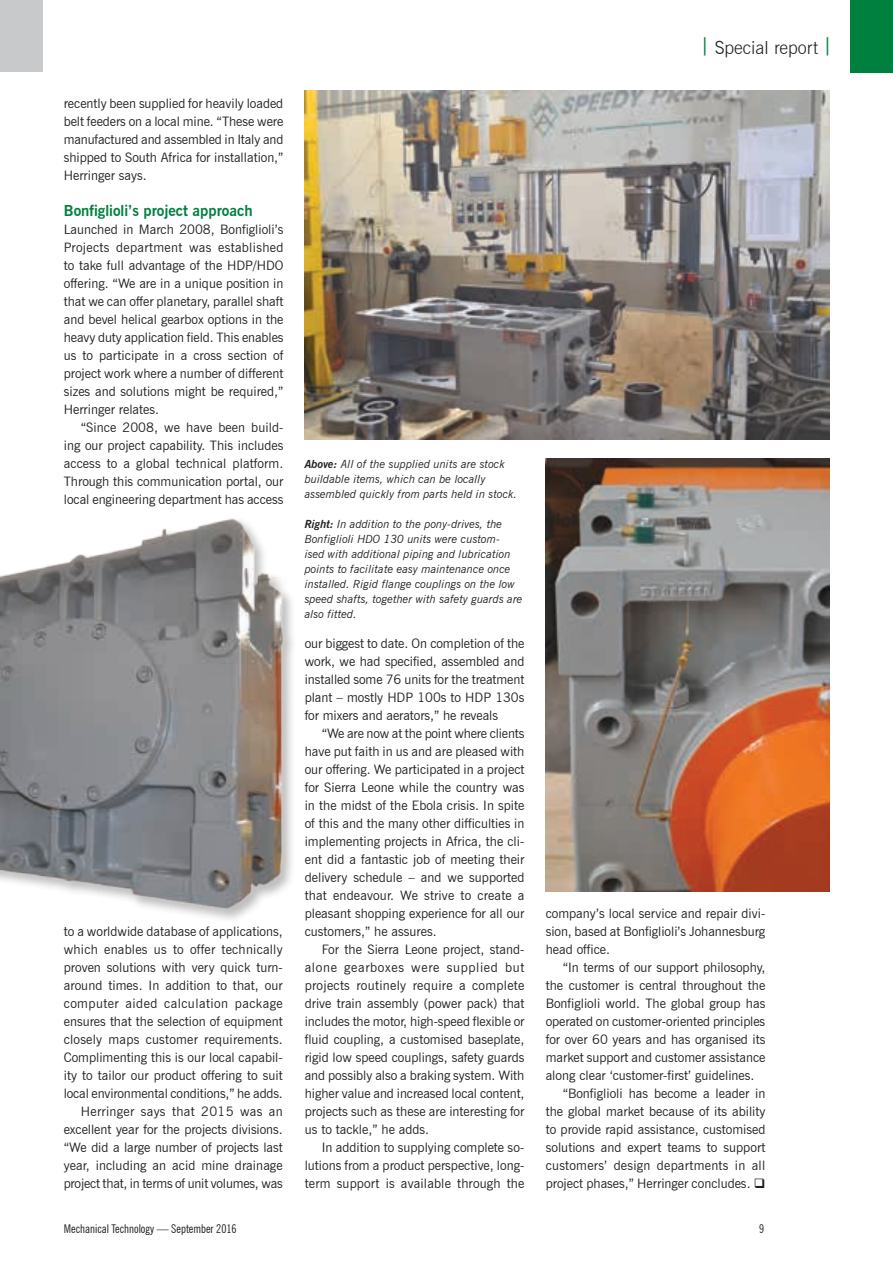
<style>
.page{position:relative;width:893px;height:1263px;background:#fff}
.page>*{position:absolute;margin:0;border:0;box-sizing:border-box;transform-origin:0 0}
.t1{font:300 18px "News Gothic BT";color:#231f20}
.t2{font:700 15px "News Gothic BT";color:#00803e}
.t3{font:13.05px/18px "News Gothic BT";color:#231f20;text-align:justify}
.t4{font:13.05px "News Gothic BT";letter-spacing:.02em;color:#231f20}
.t5{font:condensed 12px "News Gothic BT";color:#231f20}
.t6{font:italic 11.25px/15px "News Gothic BT";color:#231f20}
.s1{font-weight:700}
.s2{color:#00803e}
</style>
<div class="page">
<div style="left:0;top:0;width:43px;height:72px;background:#c7c9cb"></div>
<div style="left:851px;top:0;width:42px;height:72px;background:#00803e"></div>
<img style="left:305px;top:90px;width:524px;height:350px">
<img style="left:546px;top:458px;width:283px;height:434px">
<img style="left:0;top:518px;width:293px;height:396px">
<p class="t3" style="left:64px;top:94px;width:221px">recently been supplied for heavily loaded belt feeders on a local mine. “These were manufactured and assembled in Italy and shipped to South Africa for installation,” Herringer says.</p>
<p class="t2" style="left:64px;top:202px;width:190px">Bonfiglioli’s project approach</p>
<p class="t3" style="left:64px;top:220px;width:221px">Launched in March 2008, Bonfiglioli’s Projects department was established to take full advantage of the HDP/HDO offering. “We are in a unique position in that we can offer planetary, parallel shaft and bevel helical gearbox options in the heavy duty application field. This enables us to participate in a cross section of project work where a number of different sizes and solutions might be required,” Herringer relates.</p>
<p class="t3" style="left:64px;top:418px;width:221px;text-indent:17px">“Since 2008, we have been build&shy;ing our project capability. This includes access to a global technical platform.<br>Through this communication portal, our local engineering department has access</p>
<p class="t3" style="left:64px;top:922px;width:221px;text-align:right">to a worldwide database of applications, which enables us to offer technically proven solutions with very quick turn&shy;around times. In addition to that, our computer aided calculation package ensures that the selection of equipment closely maps customer requirements.<br>Complimenting this is our local capabil&shy;ity to tailor our product offering to suit local environmental conditions,” he adds.<br>Herringer says that 2015 was an excellent year for the projects divisions. “We did a large number of projects last year, including an acid mine drainage project that, in terms of unit volumes, was</p>
<p class="t6" style="left:305px;top:457px;width:214px"><span class="s1">Above:</span> All of the supplied units are stock buildable items, which can be locally assembled quickly from parts held in stock.</p>
<p class="t6" style="left:305px;top:517px;width:219px"><span class="s1">Right:</span> In addition to the pony-drives, the Bonfiglioli HDO 130 units were custom&shy;ised with additional piping and lubrication points to facilitate easy maintenance once installed. Rigid flange couplings on the low speed shafts, together with safety guards are also fitted.</p>
<p class="t3" style="left:305px;top:634px;width:221px">our biggest to date. On completion of the work, we had specified, assembled and installed some 76 units for the treatment plant – mostly HDP 100s to HDP 130s for mixers and aerators,” he reveals</p>
<p class="t3" style="left:305px;top:724px;width:221px;text-indent:17px">“We are now at the point where clients have put faith in us and are pleased with our offering. We participated in a project for Sierra Leone while the country was in the midst of the Ebola crisis. In spite of this and the many other difficulties in implementing projects in Africa, the cli&shy;ent did a fantastic job of meeting their delivery schedule – and we supported that endeavour. We strive to create a pleasant shopping experience for all our customers,” he assures.</p>
<p class="t3" style="left:305px;top:940px;width:221px;text-indent:17px">For the Sierra Leone project, stand&shy;alone gearboxes were supplied but projects routinely require a complete drive train assembly (power pack) that includes the motor, high-speed flexible or fluid coupling, a customised baseplate, rigid low speed couplings, safety guards and possibly also a braking system. With higher value and increased local content, projects such as these are interesting for us to tackle,” he adds.</p>
<p class="t3" style="left:305px;top:1138px;width:221px;text-indent:17px">In addition to supplying complete so&shy;lutions from a product perspective, long&shy;term support is available through the</p>
<h1 class="t1" style="left:700px;top:37px;width:133px"><span class="s2">⎪</span> Special report <span class="s2">⎪</span></h1>
<p class="t3" style="left:546px;top:904px;width:221px">company’s local service and repair divi&shy;sion, based at Bonfiglioli’s Johannesburg head office.</p>
<p class="t3" style="left:563px;top:958px;width:204px">“In terms of our support philosophy,</p>
<p class="t3" style="left:546px;top:976px;width:221px">the customer is central throughout the</p>
<p class="t3" style="left:546px;top:994px;width:221px">Bonfiglioli world. The global group has</p>
<p class="t3" style="left:546px;top:1012px;width:221px">operated on customer-oriented principles</p>
<p class="t3" style="left:546px;top:1030px;width:221px">for over 60 years and has organised its</p>
<p class="t3" style="left:546px;top:1048px;width:221px">market support and customer assistance</p>
<p class="t3" style="left:546px;top:1066px;width:210px">along clear ‘customer-first’ guidelines.</p>
<p class="t3" style="left:563px;top:1084px;width:204px">“Bonfiglioli has become a leader in</p>
<p class="t3" style="left:546px;top:1102px;width:221px">the global market because of its ability</p>
<p class="t3" style="left:546px;top:1120px;width:221px">to provide rapid assistance, customised</p>
<p class="t3" style="left:546px;top:1138px;width:221px">solutions and expert teams to support</p>
<p class="t4" style="left:546px;top:1157px;width:221px">customers’ design departments in all</p>
<p class="t3" style="left:546px;top:1174px;width:221px">project phases,” Herringer concludes. ❑</p>
<p class="t5" style="left:64px;top:1221px;width:174px">Mechanical Technology — September 2016</p>
<p class="t5" style="left:759px;top:1221px;width:7px">9</p>
</div>
